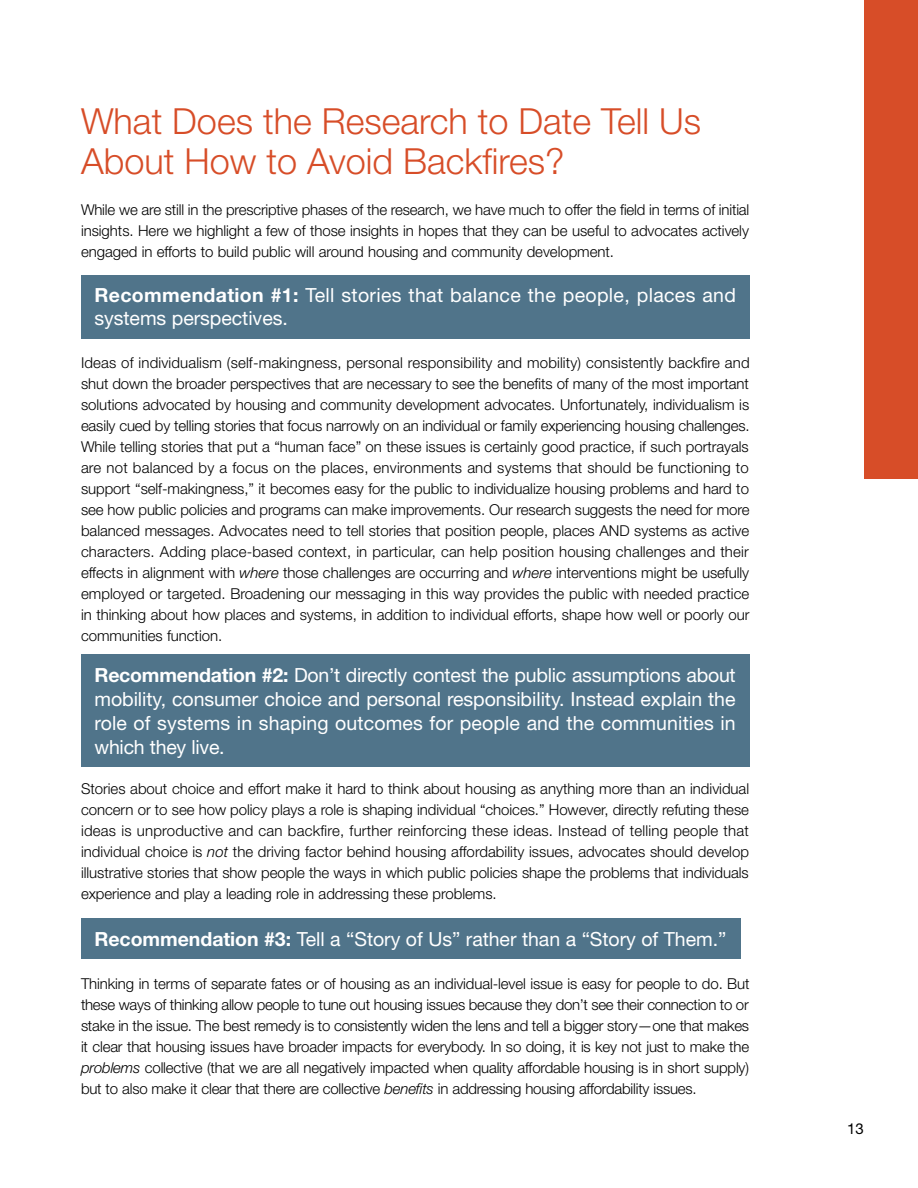
<style>
.page{position:relative;width:918px;height:1188px;background:#fff}
.page>*{position:absolute;margin:0;border:0;box-sizing:border-box;transform-origin:0 0}
.L1{font:300 36px/40.5px "Helvetica Neue LT Std";color:#d74d28}
.t1{font:19.5px/24px "Helvetica Neue LT Std";letter-spacing:.005em;color:#fff}
.Body{font:300 15px/21px "Helvetica Neue LT Std";letter-spacing:-.005em;color:#000;text-align:justify}
.t2{font:15px "Helvetica Neue LT Std";color:#000}
.s1{font-weight:700}
.s2{font-style:italic}
</style>
<div class="page">
<div style="left:864px;top:0;width:54px;height:479px;background:#d74d28"></div>
<div style="left:81px;top:275px;width:668px;height:63px;background:#50748a"></div>
<div style="left:81px;top:655px;width:668px;height:112px;background:#50748a"></div>
<div style="left:81px;top:919px;width:659px;height:40px;background:#50748a"></div>
<p class="L1" style="left:81px;top:100px;width:622px">What Does the Research to Date Tell Us<br>About How to Avoid Backfires?</p>
<p class="Body" style="left:81px;top:199px;width:670px">While we are still in the prescriptive phases of the research, we have much to offer the field in terms of initial insights. Here we highlight a few of those insights in hopes that they can be useful to advocates actively engaged in efforts to build public will around housing and community development.</p>
<p class="t1" style="left:94px;top:284px;width:643px;line-height:22.5px"><span class="s1">Recommendation #1:</span> Tell stories that balance the people, places and systems perspectives.</p>
<p class="Body" style="left:81px;top:352px;width:670px">Ideas of individualism (self-makingness, personal responsibility and mobility) consistently backfire and shut down the broader perspectives that are necessary to see the benefits of many of the most important solutions advocated by housing and community development advocates. Unfortunately, individualism is easily cued by telling stories that focus narrowly on an individual or family experiencing housing challenges.<br>While telling stories that put a “human face” on these issues is certainly good practice, if such portrayals are not balanced by a focus on the places, environments and systems that should be functioning to support “self-makingness,” it becomes easy for the public to individualize housing problems and hard to see how public policies and programs can make improvements. Our research suggests the need for more balanced messages. Advocates need to tell stories that position people, places AND systems as active characters. Adding place-based context, in particular, can help position housing challenges and their effects in alignment with <span class="s2">where</span> those challenges are occurring and <span class="s2">where</span> interventions might be usefully employed or targeted. Broadening our messaging in this way provides the public with needed practice in thinking about how places and systems, in addition to individual efforts, shape how well or poorly our communities function.</p>
<p class="t1" style="left:94px;top:663px;width:643px;text-align:justify"><span class="s1">Recommendation #2:</span> Don’t directly contest the public assumptions about mobility, consumer choice and personal responsibility. Instead explain the role of systems in shaping outcomes for people and the communities in which they live.</p>
<p class="Body" style="left:81px;top:778px;width:670px">Stories about choice and effort make it hard to think about housing as anything more than an individual concern or to see how policy plays a role is shaping individual “choices.” However, directly refuting these ideas is unproductive and can backfire, further reinforcing these ideas. Instead of telling people that individual choice is <span class="s2">not</span> the driving factor behind housing affordability issues, advocates should develop illustrative stories that show people the ways in which public policies shape the problems that individuals experience and play a leading role in addressing these problems.</p>
<p class="t1" style="left:94px;top:927px;width:633px"><span class="s1">Recommendation #3:</span> Tell a “Story of Us” rather than a “Story of Them.”</p>
<p class="Body" style="left:81px;top:973px;width:670px">Thinking in terms of separate fates or of housing as an individual-level issue is easy for people to do. But these ways of thinking allow people to tune out housing issues because they don’t see their connection to or stake in the issue. The best remedy is to consistently widen the lens and tell a bigger story—one that makes it clear that housing issues have broader impacts for everybody. In so doing, it is key not just to make the <span class="s2">problems</span> collective (that we are all negatively impacted when quality affordable housing is in short supply) but to also make it clear that there are collective <span class="s2">benefits</span> in addressing housing affordability issues.</p>
<p class="t2" style="left:847px;top:1120px;width:18px">13</p>
</div>
